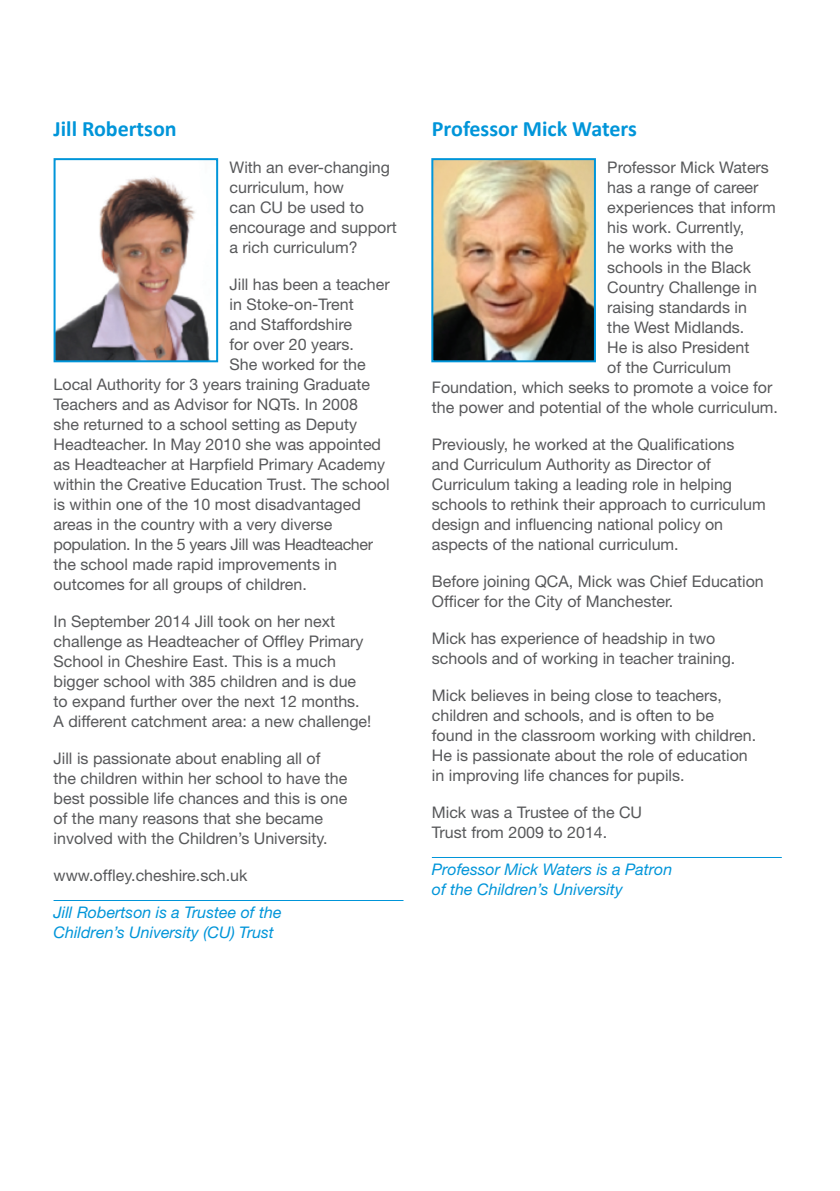
<style>
.page{position:relative;width:840px;height:1191px;background:#fff}
.page>*{position:absolute;margin:0;border:0;box-sizing:border-box;transform-origin:0 0}
.t1{font:700 22px "Calibri";color:#0095d9}
.t2{font:16px/20px "Helvetica Neue";color:#57585a}
.t3{font:italic 16px/20px "Helvetica Neue";color:#0095d9}
.t4{font:16px "Helvetica Neue";letter-spacing:-.02em;color:#57585a}
</style>
<div class="page">
<hr style="left:54px;top:900px;width:349px;height:1px;background:#0095d9">
<hr style="left:431px;top:857px;width:350px;height:1px;background:#0095d9">
<img style="left:57px;top:177px;width:153px;height:182px">
<div style="left:54px;top:158px;width:164px;height:204px;border:2px solid #0095d9"></div>
<img style="left:434px;top:161px;width:158px;height:198px">
<div style="left:431px;top:158px;width:164px;height:204px;border:2px solid #0095d9"></div>
<h1 class="t1" style="left:54px;top:114px;width:125px">Jill Robertson</h1>
<p class="t2" style="left:229px;top:157px;width:169px">With an ever-changing curriculum, how<br>can CU be used to encourage and support a rich curriculum?</p>
<p class="t2" style="left:229px;top:274px;width:162px">Jill has been a teacher</p>
<p class="t2" style="left:229px;top:294px;width:126px">in Stoke-on-Trent</p>
<p class="t2" style="left:229px;top:314px;width:124px">and Staffordshire</p>
<p class="t2" style="left:229px;top:334px;width:126px">for over 20 years.</p>
<p class="t2" style="left:229px;top:354px;width:137px">She worked for the</p>
<p class="t2" style="left:54px;top:374px;width:318px">Local Authority for 3 years training Graduate</p>
<p class="t2" style="left:54px;top:394px;width:306px">Teachers and as Advisor for NQTs. In 2008</p>
<p class="t2" style="left:54px;top:414px;width:305px">she returned to a school setting as Deputy</p>
<p class="t2" style="left:54px;top:434px;width:329px">Headteacher. In May 2010 she was appointed</p>
<p class="t2" style="left:54px;top:454px;width:333px">as Headteacher at Harpfield Primary Academy</p>
<p class="t2" style="left:54px;top:474px;width:337px">within the Creative Education Trust. The school</p>
<p class="t2" style="left:54px;top:494px;width:309px">is within one of the 10 most disadvantaged</p>
<p class="t2" style="left:54px;top:514px;width:280px">areas in the country with a very diverse</p>
<p class="t4" style="left:54px;top:534px;width:321px">population. In the 5 years Jill was Headteacher</p>
<p class="t2" style="left:54px;top:554px;width:285px">the school made rapid improvements in</p>
<p class="t2" style="left:54px;top:574px;width:255px">outcomes for all groups of children.</p>
<p class="t2" style="left:54px;top:611px;width:319px">In September 2014 Jill took on her next challenge as Headteacher of Offley Primary School in Cheshire East. This is a much bigger school with 385 children and is due to expand further over the next 12 months.<br>A different catchment area: a new challenge!</p>
<p class="t2" style="left:54px;top:748px;width:295px">Jill is passionate about enabling all of<br>the children within her school to have the best possible life chances and this is one of the many reasons that she became involved with the Children’s University.</p>
<p class="t2" style="left:54px;top:865px;width:195px">www.offley.cheshire.sch.uk</p>
<p class="t3" style="left:54px;top:902px;width:229px">Jill Robertson is a Trustee of the<br>Children’s University (CU) Trust</p>
<h1 class="t1" style="left:431px;top:114px;width:206px">Professor Mick Waters</h1>
<p class="t2" style="left:607px;top:157px;width:163px">Professor Mick Waters</p>
<p class="t2" style="left:607px;top:177px;width:153px">has a range of career</p>
<p class="t2" style="left:607px;top:197px;width:170px">experiences that inform</p>
<p class="t2" style="left:607px;top:217px;width:138px">his work. Currently,</p>
<p class="t2" style="left:607px;top:237px;width:127px">he works with the</p>
<p class="t2" style="left:607px;top:257px;width:145px">schools in the Black</p>
<p class="t2" style="left:607px;top:277px;width:151px">Country Challenge in</p>
<p class="t2" style="left:607px;top:297px;width:141px">raising standards in</p>
<p class="t2" style="left:607px;top:317px;width:138px">the West Midlands.</p>
<p class="t2" style="left:607px;top:337px;width:143px">He is also President</p>
<p class="t2" style="left:607px;top:357px;width:125px">of the Curriculum</p>
<p class="t2" style="left:431px;top:377px;width:342px">Foundation, which seeks to promote a voice for</p>
<p class="t2" style="left:431px;top:397px;width:347px">the power and potential of the whole curriculum.</p>
<p class="t2" style="left:431px;top:434px;width:335px">Previously, he worked at the Qualifications<br>and Curriculum Authority as Director of Curriculum taking a leading role in helping schools to rethink their approach to curriculum design and influencing national policy on aspects of the national curriculum.</p>
<p class="t2" style="left:431px;top:571px;width:333px">Before joining QCA, Mick was Chief Education<br>Officer for the City of Manchester.</p>
<p class="t2" style="left:431px;top:628px;width:305px">Mick has experience of headship in two schools and of working in teacher training.</p>
<p class="t2" style="left:431px;top:685px;width:325px">Mick believes in being close to teachers, children and schools, and is often to be found in the classroom working with children.<br>He is passionate about the role of education in improving life chances for pupils.</p>
<p class="t2" style="left:431px;top:802px;width:212px">Mick was a Trustee of the CU<br>Trust from 2009 to 2014.</p>
<p class="t3" style="left:431px;top:859px;width:242px">Professor Mick Waters is a Patron of the Children’s University</p>
</div>
